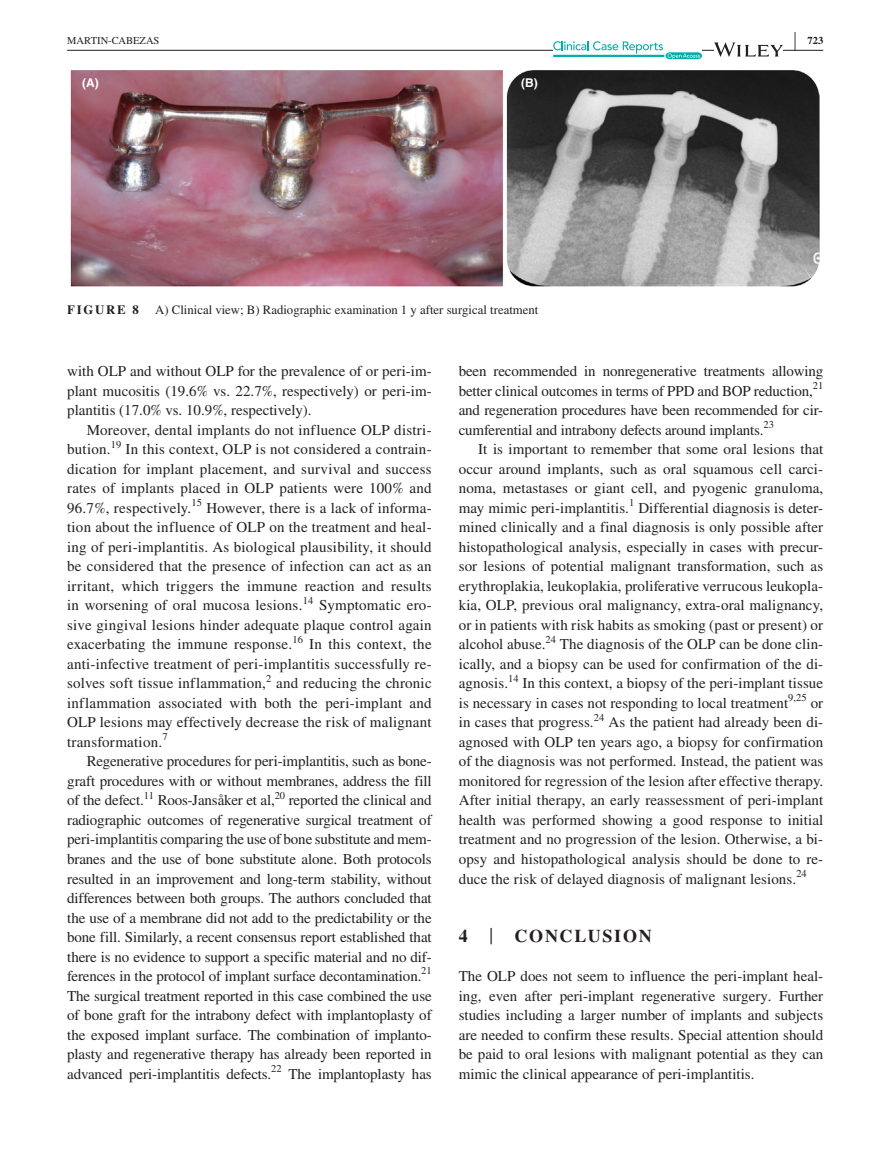
<style>
.page{position:relative;width:893px;height:1174px;background:#fff}
.page>*{position:absolute;margin:0;border:0;box-sizing:border-box;transform-origin:0 0}
.t1{font:700 25.95px "STIX";color:#231f20;scale:.36 1}
.t2{font:700 18px "STIX";letter-spacing:.1em;color:#231f20}
.t3{font:15px/19.5px "STIX";letter-spacing:.005em;color:#231f20;text-align:justify}
.t4{font:12.75px "STIX";color:#231f20}
.t5{font:700 12.75px "STIX";letter-spacing:.14em;color:#231f20}
.t6{font:700 12px "Helvetica";color:#fff}
.t7{font:10.5px "STIX";letter-spacing:.005em;color:#231f20}
.t8{font:10.5px "STIX";color:#231f20}
.t9{font:700 10.5px "STIX";color:#231f20}
.s1{font-weight:400;font-size:23.7px}
</style>
<div class="page">
<hr style="left:67px;top:50px;width:756px;height:1px;background:#231f20">
<svg style="left:553px;top:41px;width:149px;height:18px"></svg>
<svg style="left:714px;top:42px;width:69px;height:15px"></svg>
<img style="left:71px;top:70px;width:748px;height:217px">
<h1 class="t1" style="left:794px;top:26px;width:7px">|</h1>
<p class="t8" style="left:67px;top:33px;width:94px">MARTIN-CABEZAS</p>
<p class="t9" style="left:807px;top:34px;width:17px">723</p>
<p class="t6" style="left:82px;top:76px;width:18px">(A)</p>
<p class="t6" style="left:521px;top:76px;width:18px">(B)</p>
<p class="t5" style="left:67px;top:302px;width:73px">FIGURE 8</p>
<p class="t4" style="left:155px;top:300px;width:385px">A) Clinical view; B) Radiographic examination 1 y after surgical treatment</p>
<p class="t3" style="left:67px;top:362px;width:366px">with OLP and without OLP for the prevalence of or peri-im&shy;plant mucositis (19.6% vs. 22.7%, respectively) or peri-im&shy;plantitis (17.0% vs. 10.9%, respectively).</p>
<p class="t3" style="left:67px;top:421px;width:366px;text-indent:20px">Moreover, dental implants do not influence OLP distri&shy;bution.</p>
<p class="t7" style="left:111px;top:437px;width:12px">19</p>
<p class="t3" style="left:67px;top:440px;width:366px;text-indent:58px">In this context, OLP is not considered a contrain&shy;dication for implant placement, and survival and success rates of implants placed in OLP patients were 100% and 96.7%, respectively.</p>
<p class="t7" style="left:191px;top:495px;width:12px">15</p>
<p class="t3" style="left:67px;top:499px;width:366px;text-indent:139px">However, there is a lack of informa&shy;tion about the influence of OLP on the treatment and heal&shy;ing of peri-implantitis. As biological plausibility, it should be considered that the presence of infection can act as an irritant, which triggers the immune reaction and results in worsening of oral mucosa lesions.</p>
<p class="t7" style="left:303px;top:593px;width:12px">14</p>
<p class="t3" style="left:67px;top:596px;width:366px;text-indent:252px">Symptomatic ero&shy;sive gingival lesions hinder adequate plaque control again exacerbating the immune response.</p>
<p class="t7" style="left:292px;top:632px;width:12px">16</p>
<p class="t3" style="left:67px;top:635px;width:366px;text-indent:242px">In this context, the anti-infective treatment of peri-implantitis successfully re&shy;solves soft tissue inflammation,</p>
<p class="t7" style="left:266px;top:671px;width:7px">2</p>
<p class="t3" style="left:67px;top:674px;width:366px;text-indent:209px">and reducing the chronic inflammation associated with both the peri-implant and OLP lesions may effectively decrease the risk of malignant transformation.</p>
<p class="t7" style="left:162px;top:729px;width:7px">7</p>
<p class="t3" style="left:67px;top:752px;width:366px;text-indent:20px">Regenerative procedures for peri-implantitis, such as bone&shy;graft procedures with or without membranes, address the fill of the defect.</p>
<p class="t7" style="left:144px;top:788px;width:12px">11</p>
<p class="t3" style="left:158px;top:791px;width:119px">Roos-Jansåker et al,</p>
<p class="t7" style="left:275px;top:788px;width:12px">20</p>
<p class="t3" style="left:67px;top:791px;width:366px;text-indent:222px">reported the clinical and radiographic outcomes of regenerative surgical treatment of peri-implantitis comparing the use of bone substitute and mem&shy;branes and the use of bone substitute alone. Both protocols resulted in an improvement and long-term stability, without differences between both groups. The authors concluded that the use of a membrane did not add to the predictability or the bone fill. Similarly, a recent consensus report established that there is no evidence to support a specific material and no dif&shy;ferences in the protocol of implant surface decontamination.</p>
<p class="t7" style="left:421px;top:963px;width:12px">21</p>
<p class="t3" style="left:67px;top:986px;width:366px">The surgical treatment reported in this case combined the use of bone graft for the intrabony defect with implantoplasty of the exposed implant surface. The combination of implanto&shy;plasty and regenerative therapy has already been reported in advanced peri-implantitis defects.<sup>22</sup> The implantoplasty has</p>
<p class="t3" style="left:459px;top:362px;width:366px">been recommended in nonregenerative treatments allowing better clinical outcomes in terms of PPD and BOP reduction,</p>
<p class="t7" style="left:813px;top:378px;width:12px">21</p>
<p class="t3" style="left:459px;top:401px;width:366px">and regeneration procedures have been recommended for cir&shy;cumferential and intrabony defects around implants.</p>
<p class="t7" style="left:764px;top:417px;width:12px">23</p>
<p class="t3" style="left:459px;top:440px;width:366px;text-indent:20px">It is important to remember that some oral lesions that occur around implants, such as oral squamous cell carci&shy;noma, metastases or giant cell, and pyogenic granuloma, may mimic peri-implantitis.</p>
<p class="t7" style="left:629px;top:495px;width:7px">1</p>
<p class="t3" style="left:459px;top:499px;width:366px;text-indent:180px">Differential diagnosis is deter&shy;mined clinically and a final diagnosis is only possible after histopathological analysis, especially in cases with precur&shy;sor lesions of potential malignant transformation, such as erythroplakia, leukoplakia, proliferative verrucous leukopla&shy;kia, OLP, previous oral malignancy, extra-oral malignancy, or in patients with risk habits as smoking (past or present) or alcohol abuse.</p>
<p class="t7" style="left:546px;top:632px;width:12px">24</p>
<p class="t3" style="left:459px;top:635px;width:366px;text-indent:101px">The diagnosis of the OLP can be done clin&shy;ically, and a biopsy can be used for confirmation of the di&shy;agnosis.</p>
<p class="t7" style="left:508px;top:671px;width:12px">14</p>
<p class="t3" style="left:459px;top:674px;width:366px;text-indent:64px">In this context, a biopsy of the peri-implant tissue is necessary in cases not responding to local treatment</p>
<p class="t7" style="left:788px;top:690px;width:20px">9,25</p>
<p class="t3" style="left:811px;top:694px;width:14px">or</p>
<p class="t7" style="left:594px;top:710px;width:12px">24</p>
<p class="t3" style="left:459px;top:713px;width:366px;text-indent:150px">As the patient had already been di&shy;agnosed with OLP ten years ago, a biopsy for confirmation of the diagnosis was not performed. Instead, the patient was monitored for regression of the lesion after effective therapy.<br>After initial therapy, an early reassessment of peri-implant health was performed showing a good response to initial treatment and no progression of the lesion. Otherwise, a bi&shy;opsy and histopathological analysis should be done to re&shy;duce the risk of delayed diagnosis of malignant lesions.</p>
<p class="t3" style="left:459px;top:713px;width:136px">in cases that progress.</p>
<p class="t7" style="left:796px;top:866px;width:12px">24</p>
<p class="t2" style="left:459px;top:925px;width:195px">4 <span class="s1">|</span> CONCLUSION</p>
<p class="t3" style="left:459px;top:967px;width:366px">The OLP does not seem to influence the peri-implant heal&shy;ing, even after peri-implant regenerative surgery. Further studies including a larger number of implants and subjects are needed to confirm these results. Special attention should be paid to oral lesions with malignant potential as they can mimic the clinical appearance of peri-implantitis.</p>
</div>
